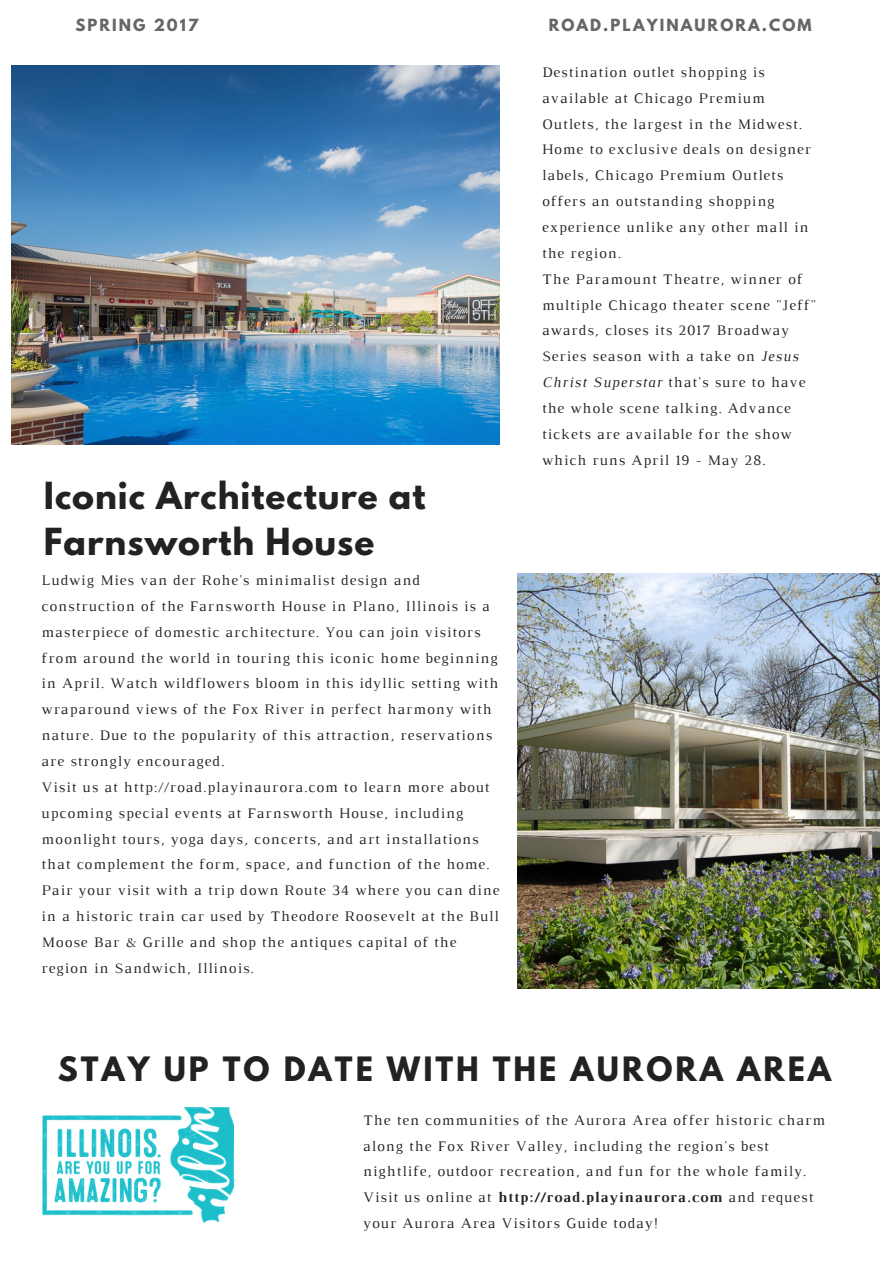
<style>
.page{position:relative;width:893px;height:1263px;background:#fff}
.page>*{position:absolute;margin:0;border:0;box-sizing:border-box;transform-origin:0 0}
.t1{font:700 33px/46px "League Spartan";letter-spacing:.03em;color:#222}
.t2{font:700 29.7px "League Spartan";letter-spacing:.1em;color:#222}
.t3{font:14.85px/25.8px "Luthier";letter-spacing:.07em;color:#222}
.t4{font:700 14.85px "League Spartan";letter-spacing:.14em;color:#666}
.s1{font-style:italic}
.s2{font-weight:700}
</style>
<div class="page">
<img style="left:11px;top:65px;width:488px;height:379px">
<img style="left:517px;top:573px;width:362px;height:415px">
<img style="left:43px;top:1107px;width:191px;height:115px">
<p class="t4" style="left:75px;top:18px;width:124px">SPRING 2017</p>
<p class="t4" style="left:548px;top:18px;width:264px">ROAD.PLAYINAURORA.COM</p>
<h1 class="t1" style="left:44px;top:477px;width:383px">Iconic Architecture at<br>Farnsworth House</h1>
<p class="t3" style="left:42px;top:568px;width:459px">Ludwig Mies van der Rohe's minimalist design and construction of the Farnsworth House in Plano, Illinois is a masterpiece of domestic architecture. You can join visitors from around the world in touring this iconic home beginning in April. Watch wildflowers bloom in this idyllic setting with wraparound views of the Fox River in perfect harmony with nature. Due to the popularity of this attraction, reservations are strongly encouraged.<br>Visit us at http://road.playinaurora.com to learn more about upcoming special events at Farnsworth House, including moonlight tours, yoga days, concerts, and art installations that complement the form, space, and function of the home.<br>Pair your visit with a trip down Route 34 where you can dine in a historic train car used by Theodore Roosevelt at the Bull Moose Bar &amp; Grille and shop the antiques capital of the region in Sandwich, Illinois.</p>
<p class="t3" style="left:542px;top:60px;width:275px">Destination outlet shopping is available at Chicago Premium<br>Outlets, the largest in the Midwest.<br>Home to exclusive deals on designer labels, Chicago Premium Outlets offers an outstanding shopping experience unlike any other mall in the region.<br>The Paramount Theatre, winner of multiple Chicago theater scene "Jeff" awards, closes its 2017 Broadway<br>Series season with a take on <span class="s1">Jesus<br>Christ Superstar</span> that's sure to have the whole scene talking. Advance tickets are available for the show which runs April 19 - May 28.</p>
<h2 class="t2" style="left:58px;top:1055px;width:774px">STAY UP TO DATE WITH THE AURORA AREA</h2>
<p class="t3" style="left:363px;top:1108px;width:463px">The ten communities of the Aurora Area offer historic charm along the Fox River Valley, including the region's best nightlife, outdoor recreation, and fun for the whole family.<br>Visit us online at <span class="s2">http://road.playinaurora.com</span> and request your Aurora Area Visitors Guide today!</p>
</div>
